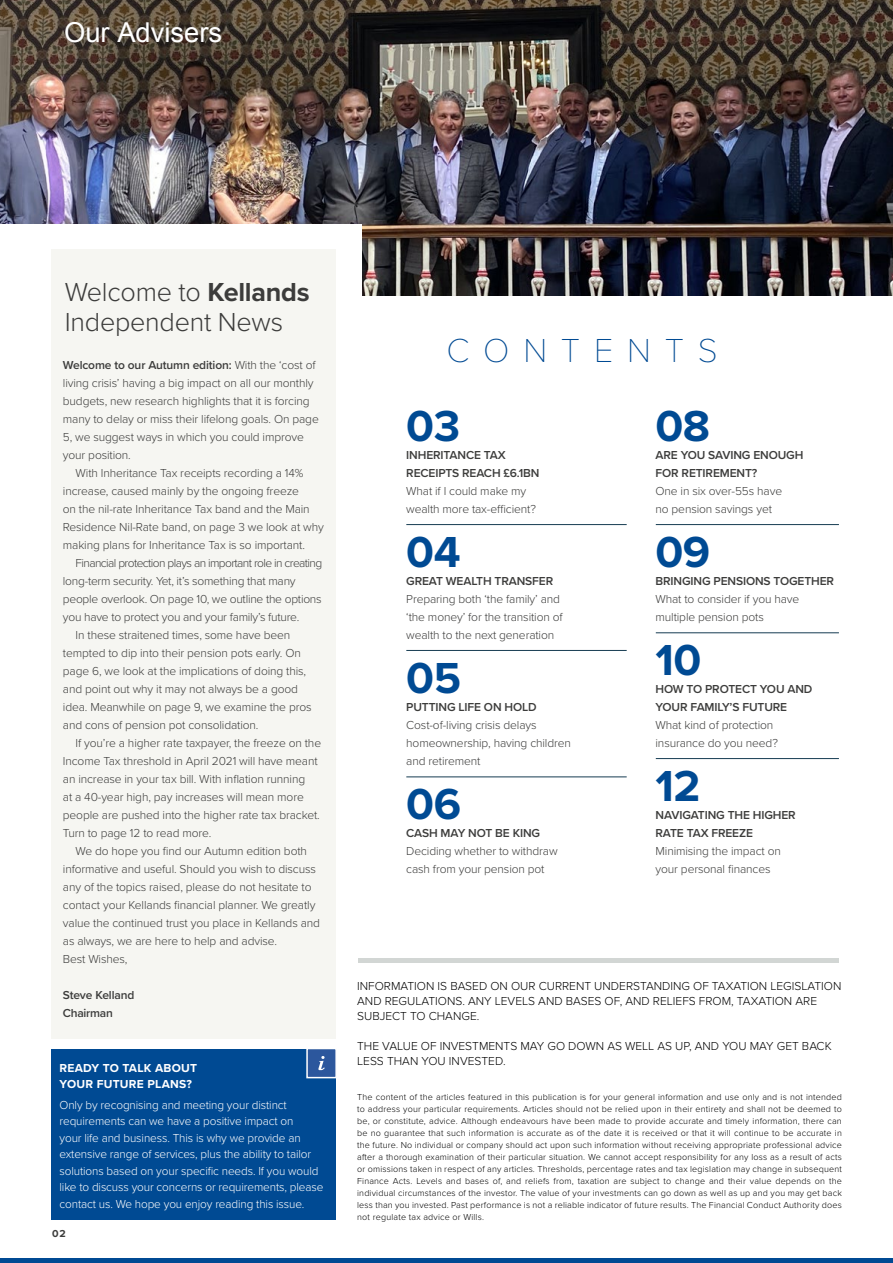
<style>
.page{position:relative;width:893px;height:1263px;background:#fff}
.page>*{position:absolute;margin:0;border:0;box-sizing:border-box;transform-origin:0 0}
.t1{font:700 45px "Proxima Nova";letter-spacing:-.01em;color:#004a93}
.t2{font:100 34.5px "Proxima Nova T";letter-spacing:.4em;color:#004a93}
.t3{font:27.45px "Arial";color:#fff}
.t4{font:300 27px/30px "Proxima Nova";letter-spacing:-.01em;color:#3c3c3b}
.t5{font:300 12px/18px "Proxima Nova";letter-spacing:-.01em;color:#3c3c3b}
.t6{font:300 12px/16.5px "Proxima Nova";letter-spacing:-.01em;color:#fff}
.t7{font:600 12px/18px "Proxima Nova";letter-spacing:-.01em;color:#3c3c3b}
.t8{font:300 12px/15px "Proxima Nova";color:#000}
.t9{font:300 12px "Proxima Nova";letter-spacing:-.05em;color:#3c3c3b}
.t10{font:700 12px/16.5px "Proxima Nova";letter-spacing:.02em;color:#fff}
.t11{font:700 10.5px "Proxima Nova";color:#3c3c3b}
.t12{font:300 9px/12px "Proxima Nova";letter-spacing:.02em;color:#000;text-align:justify}
.s1{font-weight:700}
.s2{font-weight:600}
</style>
<div class="page">
<img style="left:0;top:0;width:892px;height:296px">
<div style="left:0;top:224px;width:362px;height:153px;background:#fff"></div>
<div style="left:51px;top:249px;width:285px;height:790px;background:#f6f6f2"></div>
<hr style="left:892px;top:0;width:1px;height:1263px;background:#e9eaf6">
<div style="left:358px;top:958px;width:481px;height:5px;background:#d2d6d4"></div>
<hr style="left:406px;top:524px;width:221px;height:1px;background:#163c52">
<hr style="left:656px;top:524px;width:183px;height:1px;background:#163c52">
<hr style="left:656px;top:632px;width:183px;height:1px;background:#163c52">
<hr style="left:656px;top:758px;width:183px;height:1px;background:#163c52">
<hr style="left:406px;top:650px;width:221px;height:1px;background:#163c52">
<hr style="left:406px;top:777px;width:221px;height:1px;background:#163c52">
<div style="left:51px;top:1049px;width:284px;height:171px;background:#004a93"></div>
<div style="left:306px;top:1048px;width:31px;height:30px;background:#2c579d;border:2px solid #fff"></div>
<svg style="left:318px;top:1056px;width:7px;height:14px"></svg>
<hr style="left:0;top:1259px;width:893px;height:4px;background:#004a93">
<h3 class="t3" style="left:64px;top:14px;width:160px">Our Advisers</h3>
<h3 class="t4" style="left:65px;top:275px;width:246px">Welcome to <span class="s1">Kellands<br></span>Independent News</h3>
<p class="t5" style="left:63px;top:355px;width:257px"><span class="s2">Welcome to our Autumn edition:</span> With the ‘cost of living crisis’ having a big impact on all our monthly budgets, new research highlights that it is forcing many to delay or miss their lifelong goals. On page 5, we suggest ways in which you could improve your position.</p>
<p class="t5" style="left:63px;top:463px;width:262px;text-indent:13px">With Inheritance Tax receipts recording a 14% increase, caused mainly by the ongoing freeze<br>on the nil-rate Inheritance Tax band and the Main Residence Nil-Rate band, on page 3 we look at why making plans for Inheritance Tax is so important.</p>
<p class="t9" style="left:76px;top:554px;width:248px">Financial protection plays an important role in creating</p>
<p class="t5" style="left:63px;top:571px;width:234px">long-term security. Yet, it’s something that many</p>
<p class="t5" style="left:63px;top:589px;width:260px">people overlook. On page 10, we outline the options</p>
<p class="t5" style="left:63px;top:607px;width:238px">you have to protect you and your family’s future.</p>
<p class="t5" style="left:76px;top:625px;width:216px">In these straitened times, some have been</p>
<p class="t5" style="left:63px;top:643px;width:239px">tempted to dip into their pension pots early. On</p>
<p class="t5" style="left:63px;top:661px;width:245px">page 6, we look at the implications of doing this,</p>
<p class="t5" style="left:63px;top:679px;width:237px">and point out why it may not always be a good</p>
<p class="t5" style="left:63px;top:697px;width:250px">idea. Meanwhile on page 9, we examine the pros</p>
<p class="t5" style="left:63px;top:715px;width:197px">and cons of pension pot consolidation.</p>
<p class="t5" style="left:76px;top:733px;width:247px">If you’re a higher rate taxpayer, the freeze on the</p>
<p class="t5" style="left:63px;top:751px;width:256px">Income Tax threshold in April 2021 will have meant</p>
<p class="t5" style="left:63px;top:769px;width:244px">an increase in your tax bill. With inflation running</p>
<p class="t5" style="left:63px;top:787px;width:242px">at a 40-year high, pay increases will mean more</p>
<p class="t5" style="left:63px;top:805px;width:258px">people are pushed into the higher rate tax bracket.</p>
<p class="t5" style="left:63px;top:823px;width:150px">Turn to page 12 to read more.</p>
<p class="t5" style="left:76px;top:841px;width:233px">We do hope you find our Autumn edition both</p>
<p class="t5" style="left:63px;top:859px;width:255px">informative and useful. Should you wish to discuss</p>
<p class="t5" style="left:63px;top:877px;width:250px">any of the topics raised, please do not hesitate to</p>
<p class="t5" style="left:63px;top:895px;width:254px">contact your Kellands financial planner. We greatly</p>
<p class="t5" style="left:63px;top:913px;width:259px">value the continued trust you place in Kellands and</p>
<p class="t5" style="left:63px;top:931px;width:216px">as always, we are here to help and advise.</p>
<p class="t5" style="left:63px;top:949px;width:66px">Best Wishes,</p>
<p class="t7" style="left:63px;top:986px;width:73px">Steve Kelland<br>Chairman</p>
<p class="t8" style="left:357px;top:977px;width:486px">INFORMATION IS BASED ON OUR CURRENT UNDERSTANDING OF TAXATION LEGISLATION<br>AND REGULATIONS. ANY LEVELS AND BASES OF, AND RELIEFS FROM, TAXATION ARE<br>SUBJECT TO CHANGE.</p>
<p class="t8" style="left:357px;top:1037px;width:476px">THE VALUE OF INVESTMENTS MAY GO DOWN AS WELL AS UP, AND YOU MAY GET BACK<br>LESS THAN YOU INVESTED.</p>
<p class="t12" style="left:357px;top:1091px;width:486px">The content of the articles featured in this publication is for your general information and use only and is not intended to address your particular requirements. Articles should not be relied upon in their entirety and shall not be deemed to be, or constitute, advice. Although endeavours have been made to provide accurate and timely information, there can be no guarantee that such information is accurate as of the date it is received or that it will continue to be accurate in the future. No individual or company should act upon such information without receiving appropriate professional advice after a thorough examination of their particular situation. We cannot accept responsibility for any loss as a result of acts or omissions taken in respect of any articles. Thresholds, percentage rates and tax legislation may change in subsequent Finance Acts. Levels and bases of, and reliefs from, taxation are subject to change and their value depends on the individual circumstances of the investor. The value of your investments can go down as well as up and you may get back less than you invested. Past performance is not a reliable indicator of future results. The Financial Conduct Authority does not regulate tax advice or Wills.</p>
<h2 class="t2" style="left:446px;top:324px;width:273px">CONTENTS</h2>
<h1 class="t1" style="left:406px;top:392px;width:55px">03</h1>
<p class="t7" style="left:406px;top:446px;width:135px">INHERITANCE TAX<br>RECEIPTS REACH £6.1BN</p>
<p class="t5" style="left:406px;top:481px;width:131px">What if I could make my wealth more tax-efficient?</p>
<h1 class="t1" style="left:406px;top:518px;width:56px">04</h1>
<p class="t7" style="left:406px;top:572px;width:148px">GREAT WEALTH TRANSFER</p>
<p class="t5" style="left:406px;top:589px;width:158px">Preparing both ‘the family’ and ‘the money’ for the transition of wealth to the next generation</p>
<h1 class="t1" style="left:406px;top:644px;width:56px">05</h1>
<p class="t7" style="left:406px;top:698px;width:132px">PUTTING LIFE ON HOLD</p>
<p class="t5" style="left:406px;top:715px;width:166px">Cost-of-living crisis delays homeownership, having children and retirement</p>
<h1 class="t1" style="left:406px;top:770px;width:56px">06</h1>
<p class="t7" style="left:406px;top:824px;width:135px">CASH MAY NOT BE KING</p>
<p class="t5" style="left:406px;top:841px;width:153px">Deciding whether to withdraw cash from your pension pot</p>
<h1 class="t1" style="left:655px;top:392px;width:56px">08</h1>
<p class="t7" style="left:655px;top:446px;width:149px">ARE YOU SAVING ENOUGH<br>FOR RETIREMENT?</p>
<p class="t5" style="left:655px;top:481px;width:128px">One in six over-55s have no pension savings yet</p>
<h1 class="t1" style="left:655px;top:518px;width:56px">09</h1>
<p class="t7" style="left:655px;top:572px;width:180px">BRINGING PENSIONS TOGETHER</p>
<p class="t5" style="left:655px;top:589px;width:145px">What to consider if you have multiple pension pots</p>
<h1 class="t1" style="left:655px;top:626px;width:47px">10</h1>
<p class="t7" style="left:655px;top:680px;width:158px">HOW TO PROTECT YOU AND<br>YOUR FAMILY’S FUTURE</p>
<p class="t5" style="left:655px;top:715px;width:124px">What kind of protection insurance do you need?</p>
<h1 class="t1" style="left:655px;top:752px;width:47px">12</h1>
<p class="t7" style="left:655px;top:806px;width:142px">NAVIGATING THE HIGHER<br>RATE TAX FREEZE</p>
<p class="t5" style="left:655px;top:841px;width:127px">Minimising the impact on your personal finances</p>
<p class="t10" style="left:60px;top:1059px;width:139px">READY TO TALK ABOUT<br>YOUR FUTURE PLANS?</p>
<p class="t6" style="left:60px;top:1096px;width:265px">Only by recognising and meeting your distinct requirements can we have a positive impact on<br>your life and business. This is why we provide an extensive range of services, plus the ability to tailor solutions based on your specific needs. If you would like to discuss your concerns or requirements, please contact us. We hope you enjoy reading this issue.</p>
<p class="t11" style="left:52px;top:1226px;width:15px">02</p>
</div>
